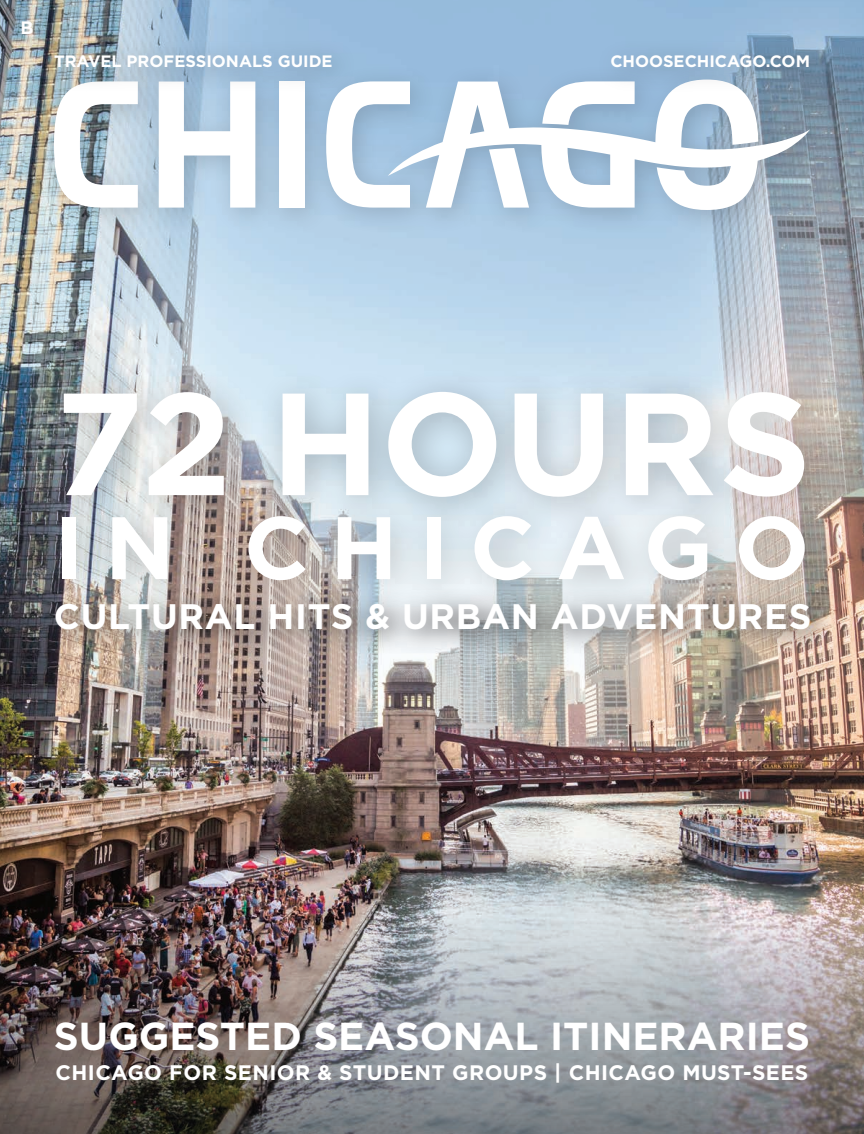
<style>
.page{position:relative;width:864px;height:1134px;background:#fff}
.page>*{position:absolute;margin:0;border:0;box-sizing:border-box;transform-origin:0 0}
.t1{font:700 145.05px "Gotham";color:#fff}
.t2{font:700 88.5px "Gotham";letter-spacing:.24em;color:#fff}
.t3{font:700 39px "Gotham";color:#fff}
.t4{font:700 35.4px "Gotham";letter-spacing:.02em;color:#fff}
.t5{font:700 21px "Gotham";letter-spacing:.02em;color:#fff}
.t6{font:700 18px "Gotham";color:#fff}
.t7{font:700 16.5px "Gotham";color:#fff}
</style>
<div class="page">
<img style="left:0;top:0;width:864px;height:814px">
<div style="left:36px;top:62px;width:797px;height:175px;background:#231f20;opacity:.19"></div>
<svg style="left:159px;top:94px;width:96px;height:114px"></svg>
<div style="left:279px;top:82px;width:26px;height:126px;background:#fff"></div>
<svg style="left:326px;top:81px;width:62px;height:127px"></svg>
<svg style="left:54px;top:94px;width:84px;height:114px"></svg>
<svg style="left:388px;top:80px;width:422px;height:130px"></svg>
<svg style="left:542px;top:81px;width:93px;height:44px"></svg>
<div style="left:40px;top:37px;width:317px;height:57px;background:#231f20;opacity:.36"></div>
<div style="left:595px;top:37px;width:241px;height:57px;background:#231f20;opacity:.36"></div>
<div style="left:37px;top:366px;width:803px;height:247px;background:#231f20;opacity:.27"></div>
<div style="left:38px;top:586px;width:798px;height:70px;background:#231f20;opacity:.8"></div>
<img style="left:0;top:814px;width:864px;height:320px">
<div style="left:5px;top:4px;width:54px;height:56px;background:#231f20;opacity:.36"></div>
<p class="t6" style="left:21px;top:16px;width:14px">B</p>
<p class="t7" style="left:54px;top:50px;width:280px">TRAVEL PROFESSIONALS GUIDE</p>
<p class="t7" style="left:610px;top:50px;width:201px">CHOOSECHICAGO.COM</p>
<p class="t1" style="left:54px;top:348px;width:759px">72 HOURS</p>
<p class="t2" style="left:54px;top:489px;width:757px">IN CHICAGO</p>
<p class="t4" style="left:54px;top:593px;width:759px">CULTURAL HITS &amp; URBAN ADVENTURES</p>
<p class="t3" style="left:54px;top:1010px;width:758px">SUGGESTED SEASONAL ITINERARIES</p>
<p class="t5" style="left:56px;top:1059px;width:754px">CHICAGO FOR SENIOR &amp; STUDENT GROUPS | CHICAGO MUST-SEES</p>
</div>
